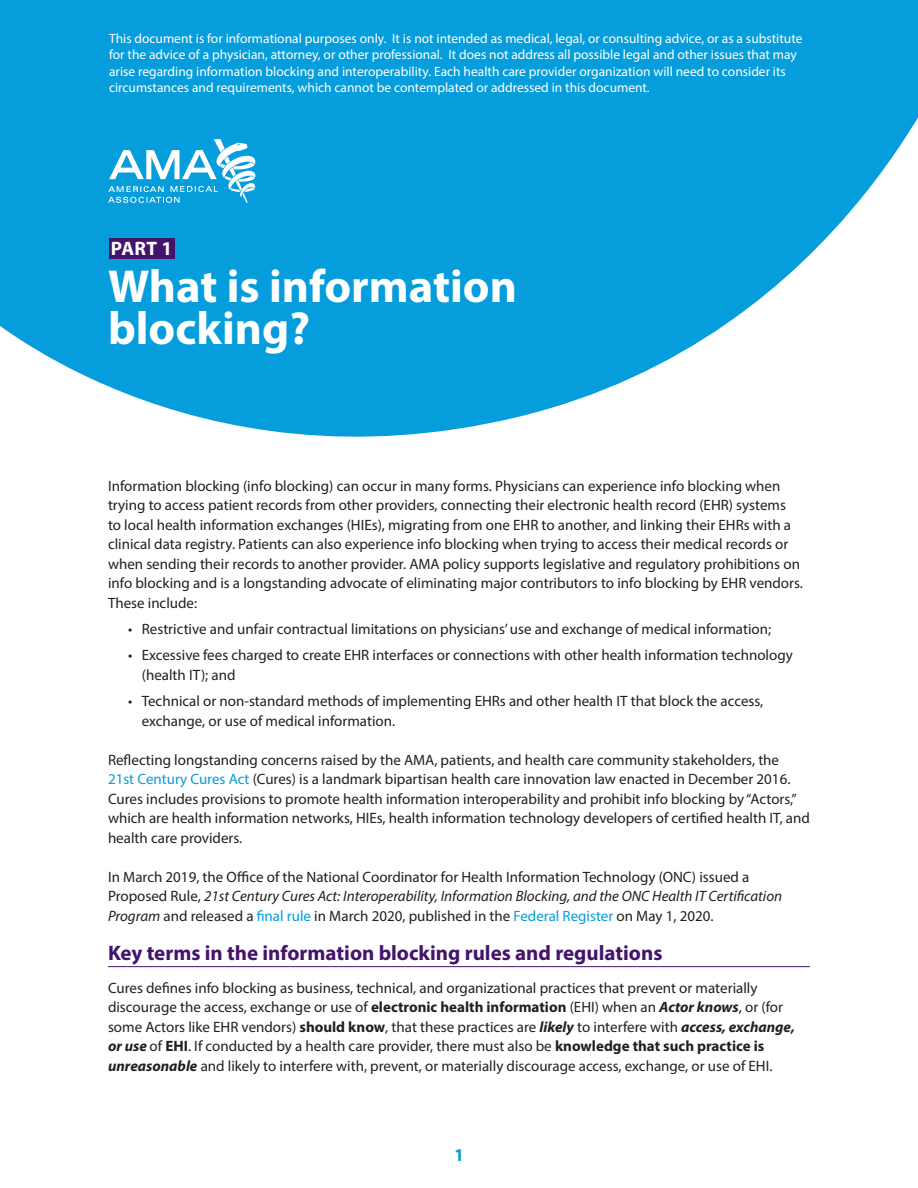
<style>
.page{position:relative;width:918px;height:1188px;background:#fff}
.page>*{position:absolute;margin:0;border:0;box-sizing:border-box;transform-origin:0 0}
.t1{font:700 46.5px/42px "Myriad Pro";color:#fff}
.Header_A{font:700 21px "Myriad Pro";color:#44146b}
.t2{font:700 19.5px "Myriad Pro";color:#fff}
.t3{font:700 18px "Myriad Pro";color:#069ddc}
.t4{font:15px/19.5px "Myriad Pro";color:#231f20}
.Text{font:13.5px/16.5px "Myriad Pro";color:#fff}
.s1{color:#069ddc}
.s2{font-style:italic}
.s3{font-weight:700}
.s4{font-weight:700;font-style:italic}
</style>
<div class="page">
<svg style="left:0;top:0;width:918px;height:437px;fill:#069ddc"></svg>
<hr style="left:108px;top:966px;width:702px;height:1px;background:#44146b">
<svg style="left:108px;top:139px;width:147px;height:64px"></svg>
<div style="left:109px;top:239px;width:66px;height:20px;background:#44146b"></div>
<p class="Text" style="left:109px;top:30px;width:695px">This document is for informational purposes only. It is not intended as medical, legal, or consulting advice, or as a substitute for the advice of a physician, attorney, or other professional. It does not address all possible legal and other issues that may arise regarding information blocking and interoperability. Each health care provider organization will need to consider its circumstances and requirements, which cannot be contemplated or addressed in this document.</p>
<p class="t2" style="left:111px;top:236px;width:63px">PART 1</p>
<p class="t1" style="left:108px;top:264px;width:411px">What is information blocking?</p>
<p class="t4" style="left:108px;top:476px;width:696px">Information blocking (info blocking) can occur in many forms. Physicians can experience info blocking when trying to access patient records from other providers, connecting their electronic health record (EHR) systems<br>to local health information exchanges (HIEs), migrating from one EHR to another, and linking their EHRs with a clinical data registry. Patients can also experience info blocking when trying to access their medical records or when sending their records to another provider. AMA policy supports legislative and regulatory prohibitions on info blocking and is a longstanding advocate of eliminating major contributors to info blocking by EHR vendors.<br>These include:</p>
<p class="t4" style="left:128px;top:619px;width:645px">• Restrictive and unfair contractual limitations on physicians’ use and exchange of medical information;</p>
<p class="t4" style="left:142px;top:645px;width:653px;text-indent:-14px">• Excessive fees charged to create EHR interfaces or connections with other health information technology (health IT); and</p>
<p class="t4" style="left:142px;top:691px;width:623px;text-indent:-14px">• Technical or non-standard methods of implementing EHRs and other health IT that block the access, exchange, or use of medical information.</p>
<p class="t4" style="left:108px;top:750px;width:703px">Reflecting longstanding concerns raised by the AMA, patients, and health care community stakeholders, the<br><span class="s1">21st Century Cures Act</span> (Cures) is a landmark bipartisan health care innovation law enacted in December 2016.<br>Cures includes provisions to promote health information interoperability and prohibit info blocking by “Actors,” which are health information networks, HIEs, health information technology developers of certified health IT, and health care providers.</p>
<p class="t4" style="left:108px;top:867px;width:676px">In March 2019, the Office of the National Coordinator for Health Information Technology (ONC) issued a<br>Proposed Rule, <span class="s2">21st Century Cures Act: Interoperability, Information Blocking, and the ONC Health IT Certification<br>Program</span> and released a <span class="s1">final rule</span> in March 2020, published in the <span class="s1">Federal Register</span> on May 1, 2020.</p>
<p class="Header_A" style="left:108px;top:939px;width:556px">Key terms in the information blocking rules and regulations</p>
<p class="t4" style="left:108px;top:978px;width:688px">Cures defines info blocking as business, technical, and organizational practices that prevent or materially discourage the access, exchange or use of <span class="s3">electronic health information</span> (EHI) when an <span class="s4">Actor knows</span>, or (for some Actors like EHR vendors) <span class="s3">should know</span>, that these practices are <span class="s4">likely</span> to interfere with <span class="s4">access, exchange, or use</span> of <span class="s3">EHI</span>. If conducted by a health care provider, there must also be <span class="s3">knowledge that such practice is </span><span class="s4">unreasonable</span> and likely to interfere with, prevent, or materially discourage access, exchange, or use of EHI.</p>
<p class="t3" style="left:454px;top:1143px;width:11px">1</p>
</div>
